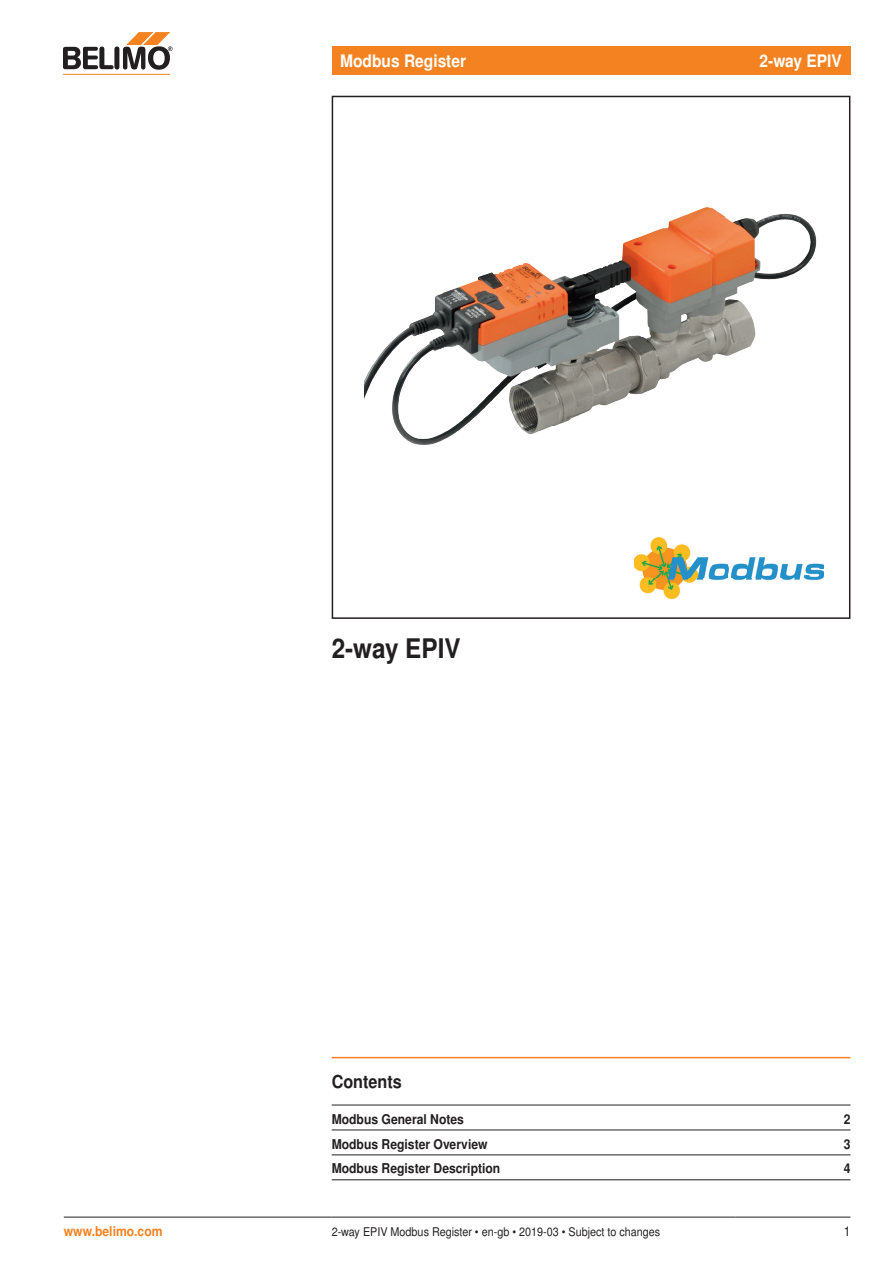
<style>
.page{position:relative;width:893px;height:1263px;background:#fff}
.page>*{position:absolute;margin:0;border:0;box-sizing:border-box;transform-origin:0 0}
.t1{font:700 27px "Nimbus Sans BEL";color:#231f20;scale:.9 1}
.t2{font:700 18px "Nimbus Sans BEL";color:#231f20;scale:.9 1}
.t3{font:700 17.25px "Nimbus Sans BEL";color:#fff;scale:.9 1}
.t4{font:700 13.5px "Nimbus Sans BEL";color:#231f20;scale:.9 1}
.t5{font:700 13.5px "Nimbus Sans BEL";color:#f58220;scale:.9 1}
.t6{font:13.5px "Nimbus Sans BEL";color:#231f20;scale:.9 1}
.t7{font:12px "Nimbus Sans BEL";color:#231f20;scale:.9 1}
</style>
<div class="page">
<hr style="left:64px;top:1217px;width:268px;height:1px;background:#231f20">
<hr style="left:332px;top:1217px;width:404px;height:1px;background:#231f20">
<hr style="left:736px;top:1217px;width:114px;height:1px;background:#231f20">
<hr style="left:64px;top:74px;width:106px;height:1px;background:#f58220">
<svg style="left:64px;top:33px;width:109px;height:37px"></svg>
<div style="left:332px;top:47px;width:518px;height:28px;background:#f58220"></div>
<div style="left:332px;top:96px;width:518px;height:523px;border:2px solid #231f20"></div>
<hr style="left:332px;top:1057px;width:518px;height:1px;background:#f58220">
<hr style="left:332px;top:1105px;width:518px;height:1px;background:#231f20">
<hr style="left:332px;top:1130px;width:518px;height:1px;background:#231f20">
<hr style="left:332px;top:1154px;width:518px;height:1px;background:#231f20">
<hr style="left:332px;top:1179px;width:518px;height:1px;background:#231f20">
<img style="left:634px;top:538px;width:190px;height:60px">
<img style="left:365px;top:207px;width:452px;height:238px">
<p class="t3" style="left:340px;top:51px;width:141px">Modbus Register</p>
<p class="t3" style="left:759px;top:51px;width:93px">2-way EPIV</p>
<h1 class="t1" style="left:332px;top:633px;width:145px">2-way EPIV</h1>
<h2 class="t2" style="left:332px;top:1071px;width:79px">Contents</h2>
<p class="t4" style="left:332px;top:1111px;width:149px">Modbus General Notes</p>
<p class="t4" style="left:844px;top:1111px;width:9px">2</p>
<p class="t4" style="left:332px;top:1136px;width:175px">Modbus Register Overview</p>
<p class="t4" style="left:844px;top:1136px;width:9px">3</p>
<p class="t4" style="left:332px;top:1160px;width:189px">Modbus Register Description</p>
<p class="t4" style="left:844px;top:1160px;width:9px">4</p>
<p class="t5" style="left:64px;top:1223px;width:111px">www.belimo.com</p>
<p class="t7" style="left:332px;top:1224px;width:367px">2-way EPIV Modbus Register • en-gb • 2019-03 • Subject to changes</p>
<p class="t6" style="left:844px;top:1223px;width:9px">1</p>
</div>
